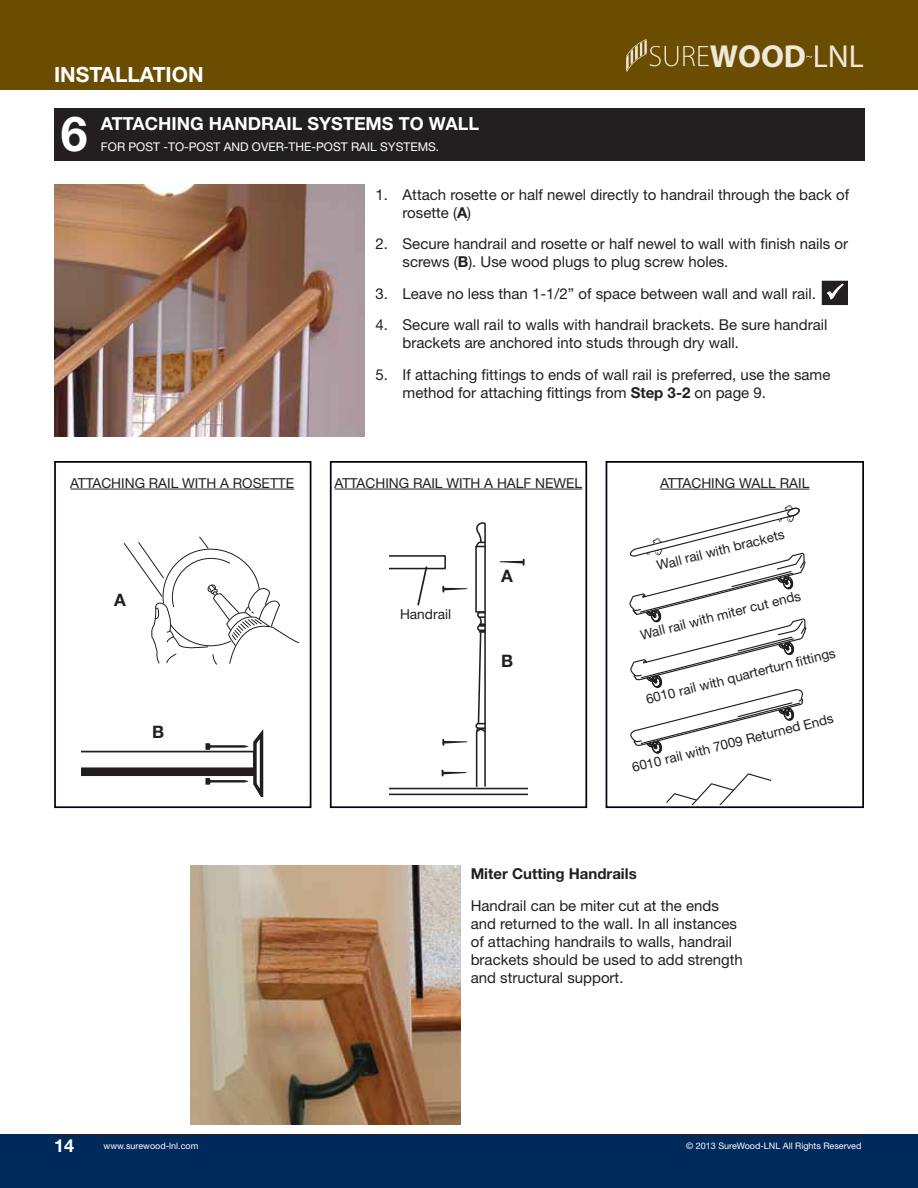
<style>
.page{position:relative;width:918px;height:1188px;background:#fff}
.page>*{position:absolute;margin:0;border:0;box-sizing:border-box;transform-origin:0 0}
.t1{font:700 48.3px "Helvetica Neue LT Std";color:#fff}
.t2{font:700 31.95px "Myriad Pro";color:#efe8dc}
.t3{font:700 21px "Helvetica Neue LT Std";color:#fff}
.t4{font:700 18px "Helvetica Neue LT Std";color:#fff}
.t5{font:700 17.1px "Helvetica Neue LT Std";color:#231f20}
.t6{font:15px/18px "Helvetica Neue LT Std";color:#231f20}
.t7{font:700 15px "Helvetica Neue LT Std";color:#231f20}
.t8{font:13.8px "Helvetica Neue LT Std";color:#231f20}
.t9{font:13.5px "Helvetica Neue LT Std";color:#231f20}
.t10{font:12px "Helvetica Neue LT Std";color:#fff}
.t11{font:11.7px "Myriad Pro";color:#efe8dc}
.t12{font:9px "Helvetica Neue LT Std";color:#fff}
.s1{font-weight:400}
.s2{font-weight:700}
</style>
<div class="page">
<div style="left:0;top:1134px;width:918px;height:54px;background:#002a5c"></div>
<hr style="left:54px;top:1135px;width:810px;height:1px;background:#231f20">
<div style="left:0;top:0;width:918px;height:90px;background:#6a4d00"></div>
<svg style="left:626px;top:39px;width:83px;height:33px"></svg>
<div style="left:822px;top:281px;width:25px;height:23px;background:#231f20"></div>
<div style="left:822px;top:281px;width:26px;height:24px;border:1px solid #231f20"></div>
<div style="left:54px;top:108px;width:810px;height:52px;background:#231f20"></div>
<div style="left:54px;top:461px;width:257px;height:347px;border:2px solid #000116"></div>
<svg style="left:123px;top:536px;width:176px;height:129px"></svg>
<svg style="left:82px;top:729px;width:181px;height:68px"></svg>
<hr style="left:70px;top:489px;width:224px;height:1px;background:#231f20">
<div style="left:330px;top:461px;width:257px;height:347px;border:2px solid #000116"></div>
<hr style="left:389px;top:794px;width:139px;height:1px;background:#231f20">
<hr style="left:389px;top:788px;width:139px;height:1px;background:#231f20">
<svg style="left:499px;top:559px;width:26px;height:7px"></svg>
<svg style="left:389px;top:522px;width:98px;height:266px"></svg>
<hr style="left:334px;top:489px;width:248px;height:1px;background:#231f20">
<div style="left:606px;top:461px;width:258px;height:347px;border:2px solid #000116"></div>
<svg style="left:666px;top:773px;width:106px;height:32px"></svg>
<svg style="left:629px;top:505px;width:178px;height:249px"></svg>
<hr style="left:660px;top:489px;width:149px;height:1px;background:#231f20">
<img style="left:191px;top:866px;width:270px;height:258px">
<img style="left:54px;top:184px;width:310px;height:253px">
<svg style="left:827px;top:283px;width:17px;height:17px"></svg>
<h3 class="t3" style="left:54px;top:67px;width:151px">INSTALLATION</h3>
<h1 class="t1" style="left:61px;top:117px;width:28px">6</h1>
<p class="t4" style="left:101px;top:117px;width:380px">ATTACHING HANDRAIL SYSTEMS TO WALL</p>
<p class="t10" style="left:101px;top:142px;width:340px">FOR POST -TO-POST AND OVER-THE-POST RAIL SYSTEMS.</p>
<h2 class="t2" style="left:710px;top:37px;width:156px">WOOD <span class="s1">LNL</span></h2>
<p class="t11" style="left:806px;top:49px;width:8px">~</p>
<p class="t8" style="left:70px;top:478px;width:225px">ATTACHING RAIL WITH A ROSETTE</p>
<p class="t5" style="left:114px;top:594px;width:13px">A</p>
<p class="t5" style="left:152px;top:725px;width:14px">B</p>
<p class="t6" style="left:403px;top:187px;width:448px;text-indent:-27px">1. Attach rosette or half newel directly to handrail through the back of rosette (<span class="s2">A</span>)</p>
<p class="t6" style="left:403px;top:236px;width:447px;text-indent:-27px">2. Secure handrail and rosette or half newel to wall with finish nails or screws (<span class="s2">B</span>). Use wood plugs to plug screw holes.</p>
<p class="t6" style="left:376px;top:286px;width:442px">3. Leave no less than 1-1/2” of space between wall and wall rail.</p>
<p class="t6" style="left:403px;top:317px;width:426px;text-indent:-27px">4. Secure wall rail to walls with handrail brackets. Be sure handrail brackets are anchored into studs through dry wall.</p>
<p class="t6" style="left:403px;top:367px;width:429px;text-indent:-27px">5. If attaching fittings to ends of wall rail is preferred, use the same method for attaching fittings from <span class="s2">Step 3-2</span> on page 9.</p>
<p class="t8" style="left:334px;top:478px;width:249px">ATTACHING RAIL WITH A HALF NEWEL</p>
<p class="t8" style="left:400px;top:609px;width:53px">Handrail</p>
<p class="t5" style="left:501px;top:570px;width:13px">A</p>
<p class="t5" style="left:501px;top:655px;width:14px">B</p>
<p class="t8" style="left:660px;top:478px;width:151px">ATTACHING WALL RAIL</p>
<p class="t9" style="left:656px;top:561px;width:133px;rotate:-14deg">Wall rail with brackets</p>
<p class="t9" style="left:639px;top:630px;width:167px;rotate:-14deg">Wall rail with miter cut ends</p>
<p class="t9" style="left:645px;top:695px;width:196px;rotate:-14deg">6010 rail with quarterturn fi ttings</p>
<p class="t9" style="left:631px;top:763px;width:209px;rotate:-14deg">6010 rail with 7009 Returned Ends</p>
<p class="t7" style="left:471px;top:868px;width:168px">Miter Cutting Handrails</p>
<p class="t6" style="left:471px;top:898px;width:274px">Handrail can be miter cut at the ends and returned to the wall. In all instances of attaching handrails to walls, handrail brackets should be used to add strength and structural support.</p>
<p class="t4" style="left:54px;top:1139px;width:22px">14</p>
<p class="t12" style="left:104px;top:1143px;width:96px">www.surewood-lnl.com</p>
<p class="t12" style="left:686px;top:1143px;width:177px">© 2013 SureWood-LNL All Rights Reserved</p>
</div>
